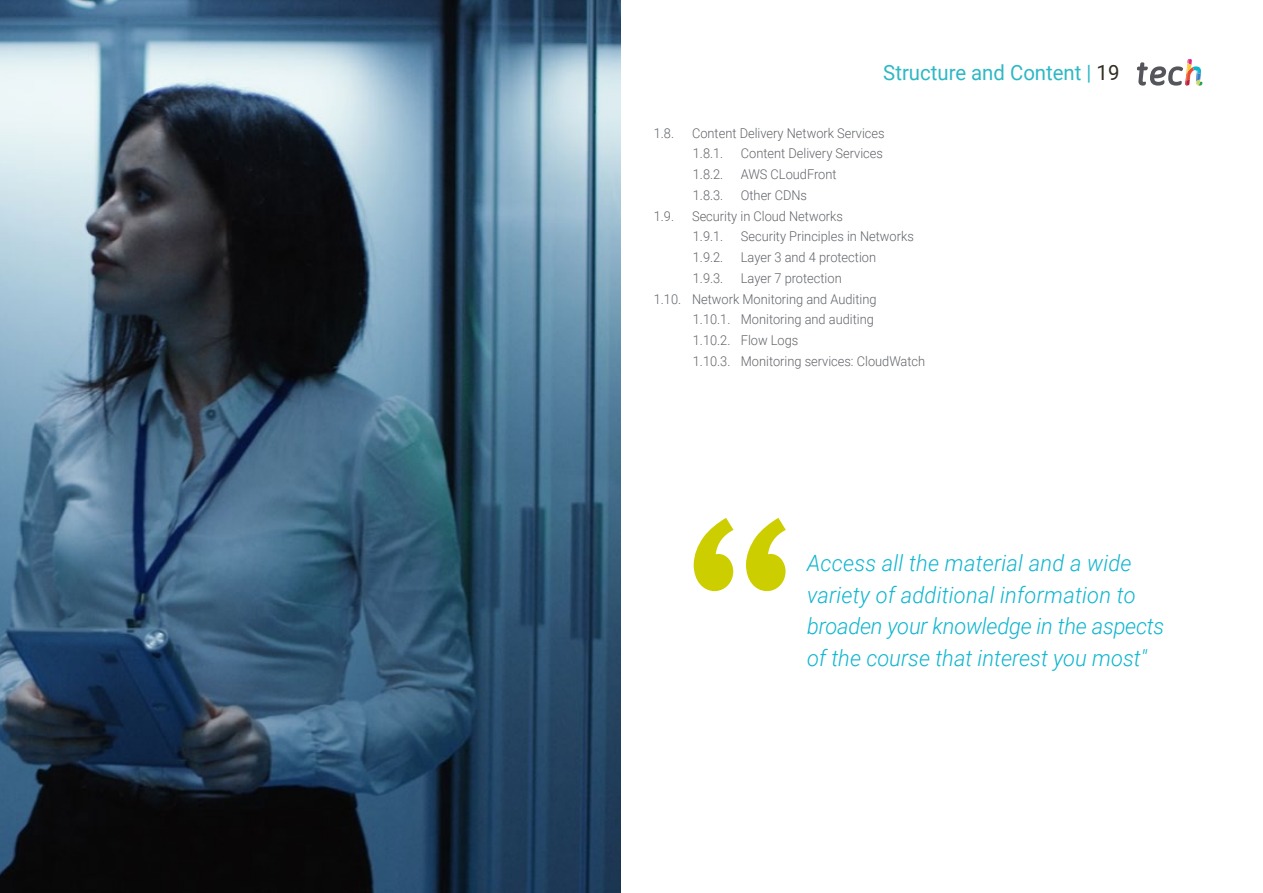
<style>
.page{position:relative;width:1263px;height:893px;background:#fff}
.page>*{position:absolute;margin:0;border:0;box-sizing:border-box;transform-origin:0 0}
.t1{font:italic 300 22.5px/31.5px "Roboto";color:#0fb6cf}
.t2{font:21px "Roboto";color:#2db8c5}
.t3{font:300 13.5px/20.7px "Roboto";color:#61646a;scale:.95 1}
.s1{color:#312e20}
</style>
<div class="page">
<svg style="left:1137px;top:59px;width:65px;height:27px"></svg>
<img style="left:0;top:0;width:621px;height:893px">
<svg style="left:694px;top:518px;width:92px;height:73px"></svg>
<h2 class="t2" style="left:883px;top:57px;width:238px">Structure and Content | <span class="s1">19</span></h2>
<p class="t3" style="left:654px;top:122px;width:23px">1.8.</p>
<p class="t3" style="left:692px;top:122px;width:204px">Content Delivery Network Services<br>1.8.1.</p>
<p class="t3" style="left:741px;top:143px;width:151px">Content Delivery Services</p>
<p class="t3" style="left:693px;top:164px;width:34px">1.8.2.</p>
<p class="t3" style="left:741px;top:164px;width:102px">AWS CLoudFront</p>
<p class="t3" style="left:693px;top:184px;width:34px">1.8.3.</p>
<p class="t3" style="left:741px;top:184px;width:71px">Other CDNs</p>
<p class="t3" style="left:654px;top:205px;width:23px">1.9.</p>
<p class="t3" style="left:692px;top:205px;width:160px">Security in Cloud Networks<br>1.9.1.</p>
<p class="t3" style="left:741px;top:226px;width:184px">Security Principles in Networks</p>
<p class="t3" style="left:693px;top:247px;width:34px">1.9.2.</p>
<p class="t3" style="left:741px;top:247px;width:144px">Layer 3 and 4 protection</p>
<p class="t3" style="left:693px;top:267px;width:34px">1.9.3.</p>
<p class="t3" style="left:741px;top:267px;width:108px">Layer 7 protection</p>
<p class="t3" style="left:654px;top:288px;width:236px">1.10. Network Monitoring and Auditing</p>
<p class="t3" style="left:693px;top:309px;width:192px">1.10.1. Monitoring and auditing</p>
<p class="t3" style="left:693px;top:330px;width:113px">1.10.2. Flow Logs</p>
<p class="t3" style="left:693px;top:350px;width:246px">1.10.3. Monitoring services: CloudWatch</p>
<h1 class="t1" style="left:807px;top:547px;width:359px">Access all the material and a wide variety of additional information to broaden your knowledge in the aspects of the course that interest you most"</h1>
</div>
